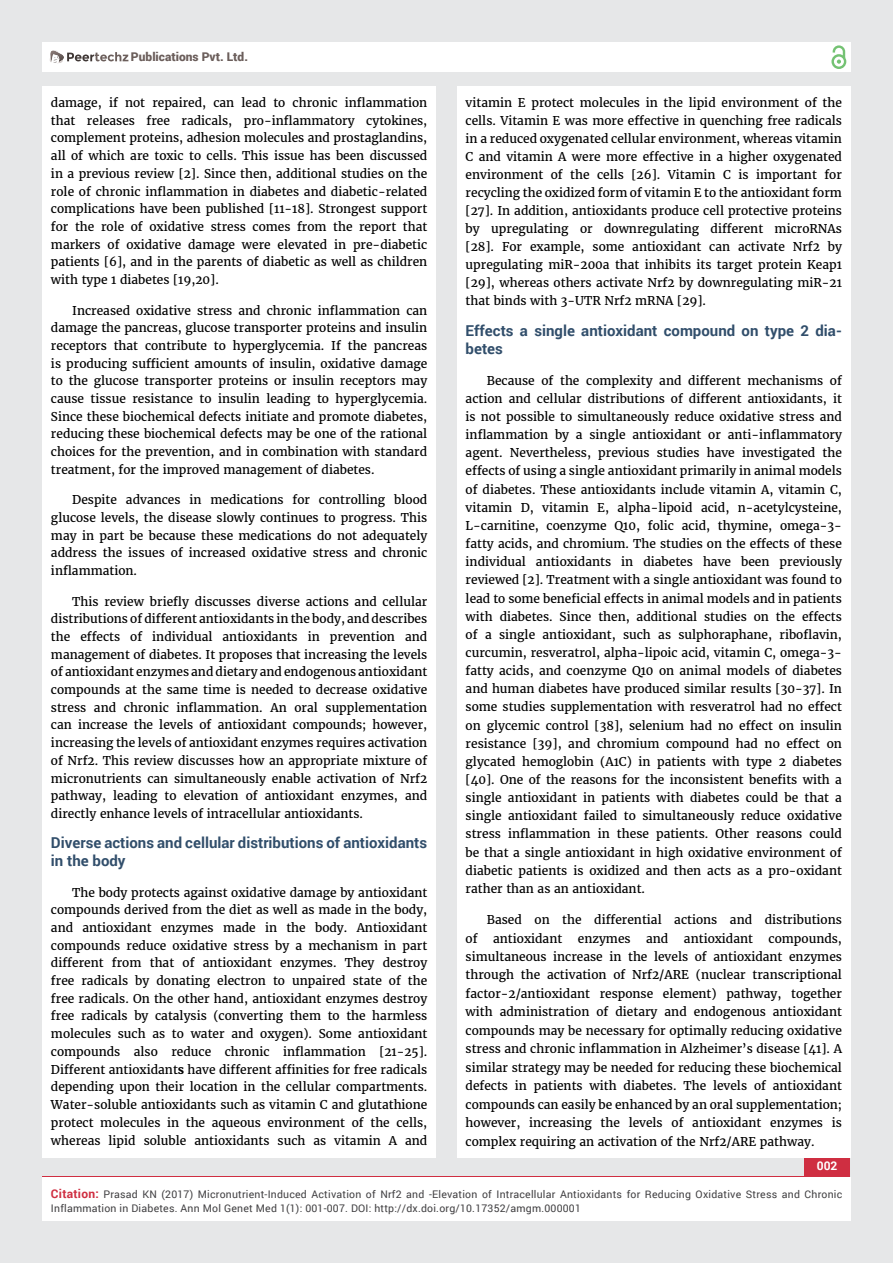
<style>
.page{position:relative;width:893px;height:1263px;background:#e6e7e8}
.page>*{position:absolute;margin:0;border:0;box-sizing:border-box;transform-origin:0 0}
.t1{font:700 15px/17.7px "Roboto";color:#314e6b}
.t2{font:12px/17.7px "Merriweather";color:#000;text-align:justify}
.t3{font:900 12px "Roboto";color:#6b5e5b}
.t4{font:700 12px "Roboto";color:#fff}
.t5{font:10.5px/13.5px "Roboto";letter-spacing:.02em;color:#414042}
.s1{font-weight:700}
.s2{font-weight:700;font-size:12px;color:#cf2e41}
</style>
<div class="page">
<div style="left:42px;top:43px;width:808px;height:29px;background:#fff"></div>
<div style="left:831px;top:54px;width:15px;height:15px;border:2px solid #74c273;border-radius:50%"></div>
<svg style="left:831px;top:45px;width:15px;height:19px"></svg>
<div style="left:804px;top:1157px;width:46px;height:43px;background:#cf2e41"></div>
<svg style="left:49px;top:50px;width:79px;height:14px"></svg>
<div style="left:42px;top:1177px;width:809px;height:43px;background:#fff"></div>
<div style="left:42px;top:87px;width:394px;height:1071px;background:#fff"></div>
<div style="left:457px;top:87px;width:393px;height:1071px;background:#fff"></div>
<p class="t3" style="left:131px;top:49px;width:118px">Publications Pvt. Ltd.</p>
<p class="t2" style="left:51px;top:94px;width:378px">damage, if not repaired, can lead to chronic inflammation that releases free radicals, pro-inflammatory cytokines, complement proteins, adhesion molecules and prostaglandins, all of which are toxic to cells. This issue has been discussed in a previous review [2]. Since then, additional studies on the role of chronic inflammation in diabetes and diabetic-related complications have been published [11-18]. Strongest support for the role of oxidative stress comes from the report that markers of oxidative damage were elevated in pre-diabetic patients [6], and in the parents of diabetic as well as children with type 1 diabetes [19,20].</p>
<p class="t2" style="left:51px;top:301px;width:378px;text-indent:21px">Increased oxidative stress and chronic inflammation can damage the pancreas, glucose transporter proteins and insulin receptors that contribute to hyperglycemia. If the pancreas is producing sufficient amounts of insulin, oxidative damage to the glucose transporter proteins or insulin receptors may cause tissue resistance to insulin leading to hyperglycemia.<br>Since these biochemical defects initiate and promote diabetes, reducing these biochemical defects may be one of the rational choices for the prevention, and in combination with standard treatment, for the improved management of diabetes.</p>
<p class="t2" style="left:51px;top:491px;width:378px;text-indent:21px">Despite advances in medications for controlling blood glucose levels, the disease slowly continues to progress. This may in part be because these medications do not adequately address the issues of increased oxidative stress and chronic inflammation.</p>
<p class="t2" style="left:51px;top:592px;width:378px;text-indent:21px">This review briefly discusses diverse actions and cellular distributions of different antioxidants in the body, and describes the effects of individual antioxidants in prevention and management of diabetes. It proposes that increasing the levels of antioxidant enzymes and dietary and endogenous antioxidant compounds at the same time is needed to decrease oxidative stress and chronic inflammation. An oral supplementation can increase the levels of antioxidant compounds; however, increasing the levels of antioxidant enzymes requires activation of Nrf2. This review discusses how an appropriate mixture of micronutrients can simultaneously enable activation of Nrf2 pathway, leading to elevation of antioxidant enzymes, and directly enhance levels of intracellular antioxidants.</p>
<p class="t1" style="left:51px;top:834px;width:378px">Diverse actions and cellular distributions of antioxidants in the body</p>
<p class="t2" style="left:51px;top:883px;width:378px;text-indent:21px">The body protects against oxidative damage by antioxidant compounds derived from the diet as well as made in the body, and antioxidant enzymes made in the body. Antioxidant compounds reduce oxidative stress by a mechanism in part different from that of antioxidant enzymes. They destroy free radicals by donating electron to unpaired state of the free radicals. On the other hand, antioxidant enzymes destroy free radicals by catalysis (converting them to the harmless molecules such as to water and oxygen). Some antioxidant compounds also reduce chronic inflammation [21-25].<br>Different antioxidant<span class="s1">s</span> have different affinities for free radicals depending upon their location in the cellular compartments.<br>Water-soluble antioxidants such as vitamin C and glutathione protect molecules in the aqueous environment of the cells, whereas lipid soluble antioxidants such as vitamin A and</p>
<p class="t2" style="left:466px;top:94px;width:378px">vitamin E protect molecules in the lipid environment of the cells. Vitamin E was more effective in quenching free radicals in a reduced oxygenated cellular environment, whereas vitamin C and vitamin A were more effective in a higher oxygenated environment of the cells [26]. Vitamin C is important for recycling the oxidized form of vitamin E to the antioxidant form [27]. In addition, antioxidants produce cell protective proteins by upregulating or downregulating different microRNAs [28]. For example, some antioxidant can activate Nrf2 by upregulating miR-200a that inhibits its target protein Keap1 [29], whereas others activate Nrf2 by downregulating miR-21 that binds with 3-UTR Nrf2 mRNA [29].</p>
<p class="t1" style="left:466px;top:321px;width:378px">Effects a single antioxidant compound on type 2 dia&shy;betes</p>
<p class="t2" style="left:466px;top:371px;width:378px;line-height:18.1px;text-indent:21px">Because of the complexity and different mechanisms of action and cellular distributions of different antioxidants, it is not possible to simultaneously reduce oxidative stress and inflammation by a single antioxidant or anti-inflammatory agent. Nevertheless, previous studies have investigated the effects of using a single antioxidant primarily in animal models of diabetes. These antioxidants include vitamin A, vitamin C, vitamin D, vitamin E, alpha-lipoid acid, n-acetylcysteine, L-carnitine, coenzyme Q10, folic acid, thymine, omega-3- fatty acids, and chromium. The studies on the effects of these individual antioxidants in diabetes have been previously reviewed [2]. Treatment with a single antioxidant was found to lead to some beneficial effects in animal models and in patients with diabetes. Since then, additional studies on the effects of a single antioxidant, such as sulphoraphane, riboflavin, curcumin, resveratrol, alpha-lipoic acid, vitamin C, omega-3- fatty acids, and coenzyme Q10 on animal models of diabetes and human diabetes have produced similar results [30-37]. In some studies supplementation with resveratrol had no effect on glycemic control [38], selenium had no effect on insulin resistance [39], and chromium compound had no effect on glycated hemoglobin (A1C) in patients with type 2 diabetes [40]. One of the reasons for the inconsistent benefits with a single antioxidant in patients with diabetes could be that a single antioxidant failed to simultaneously reduce oxidative stress inflammation in these patients. Other reasons could be that a single antioxidant in high oxidative environment of diabetic patients is oxidized and then acts as a pro-oxidant rather than as an antioxidant.</p>
<p class="t2" style="left:487px;top:911px;width:356px">Based on the differential actions and distributions</p>
<p class="t2" style="left:466px;top:929px;width:13px">of</p>
<p class="t2" style="left:493px;top:929px;width:71px">antioxidant</p>
<p class="t2" style="left:578px;top:929px;width:54px">enzymes</p>
<p class="t2" style="left:646px;top:929px;width:24px">and</p>
<p class="t2" style="left:684px;top:929px;width:71px">antioxidant</p>
<p class="t2" style="left:466px;top:929px;width:378px;line-height:18.5px;text-indent:303px">compounds, simultaneous increase in the levels of antioxidant enzymes through the activation of Nrf2/ARE (nuclear transcriptional factor-2/antioxidant response element) pathway, together with administration of dietary and endogenous antioxidant compounds may be necessary for optimally reducing oxidative stress and chronic inflammation in Alzheimer’s disease [41]. A similar strategy may be needed for reducing these biochemical defects in patients with diabetes. The levels of antioxidant compounds can easily be enhanced by an oral supplementation; however, increasing the levels of antioxidant enzymes is complex requiring an activation of the Nrf2/ARE pathway.</p>
<p class="t4" style="left:817px;top:1157px;width:22px">002</p>
<p class="t5" style="left:51px;top:1188px;width:793px"><span class="s2">Citation:</span> Prasad KN (2017) Micronutrient-Induced Activation of Nrf2 and -Elevation of Intracellular Antioxidants for Reducing Oxidative Stress and Chronic<br>Inflammation in Diabetes. Ann Mol Genet Med 1(1): 001-007. DOI: http://dx.doi.org/10.17352/amgm.000001</p>
</div>
